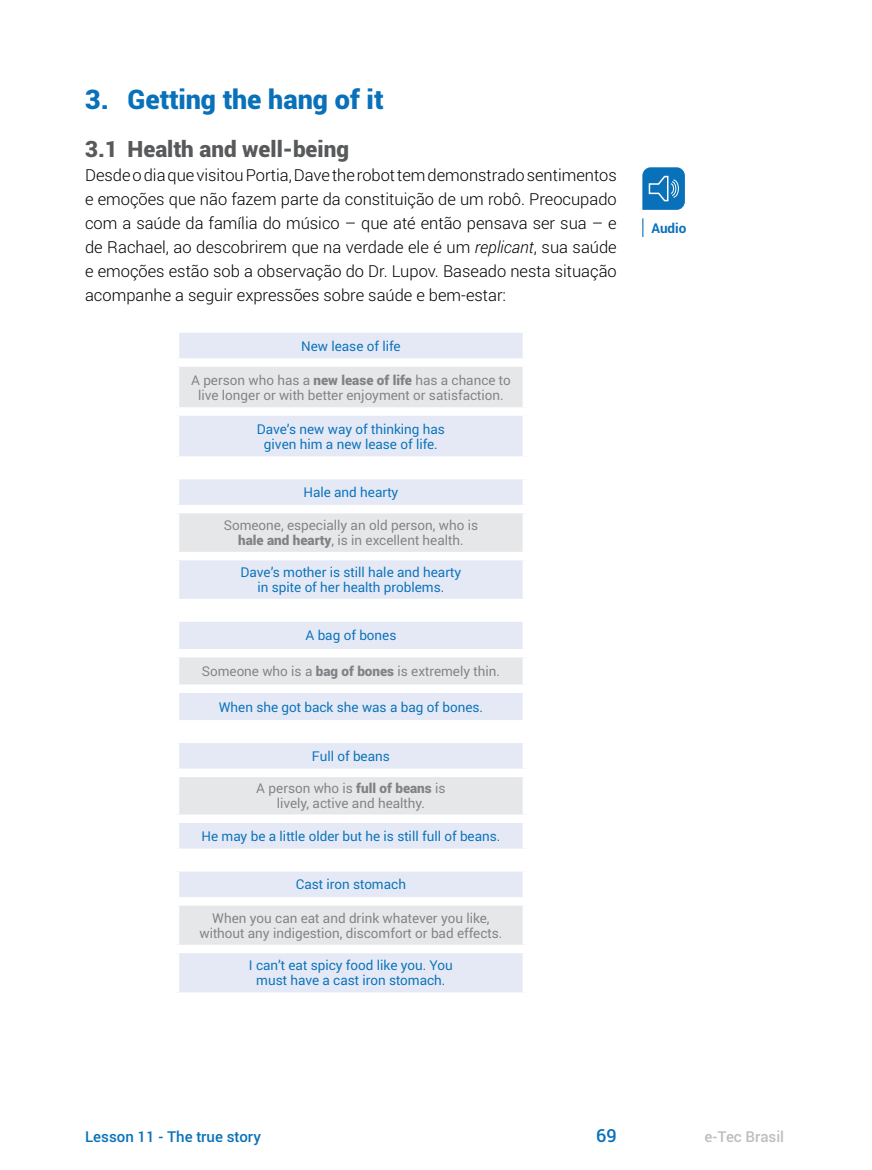
<style>
.page{position:relative;width:872px;height:1170px;background:#fff}
.page>*{position:absolute;margin:0;border:0;box-sizing:border-box;transform-origin:0 0}
.t1{font:900 27px "Roboto";color:#0971ba}
.t2{font:900 22.5px "Roboto";color:#58595b}
.t3{font:500 18px "Roboto";color:#0971ba}
.t4{font:300 16.5px/24px "Roboto";color:#000;text-align:justify}
.t5{font:500 15px "Roboto";color:#0971ba}
.t6{font:500 15px "Roboto";color:#bcbec0}
.t7{font:13.5px/15px "Roboto";color:#808285;text-align:center}
.t8{font:13.5px/15px "Roboto";color:#0971ba;text-align:center}
.t9{font:700 13.5px "Roboto";color:#0971ba}
.s1{font-style:italic}
.s2{font-weight:900}
</style>
<div class="page">
<div style="left:179px;top:333px;width:343px;height:123px;background:#e4e9f5"></div>
<div style="left:175px;top:362px;width:352px;height:49px;background:#e6e7e8"></div>
<div style="left:171px;top:358px;width:360px;height:9px;background:#fff"></div>
<div style="left:171px;top:367px;width:8px;height:40px;background:#fff"></div>
<div style="left:522px;top:367px;width:9px;height:40px;background:#fff"></div>
<div style="left:171px;top:407px;width:360px;height:9px;background:#fff"></div>
<div style="left:179px;top:479px;width:343px;height:119px;background:#e4e9f5"></div>
<div style="left:175px;top:509px;width:352px;height:47px;background:#e6e7e8"></div>
<div style="left:171px;top:505px;width:360px;height:8px;background:#fff"></div>
<div style="left:171px;top:513px;width:8px;height:39px;background:#fff"></div>
<div style="left:522px;top:513px;width:9px;height:39px;background:#fff"></div>
<div style="left:171px;top:552px;width:360px;height:8px;background:#fff"></div>
<div style="left:179px;top:622px;width:343px;height:98px;background:#e4e9f5"></div>
<div style="left:175px;top:653px;width:352px;height:35px;background:#e6e7e8"></div>
<div style="left:171px;top:649px;width:360px;height:8px;background:#fff"></div>
<div style="left:171px;top:657px;width:8px;height:27px;background:#fff"></div>
<div style="left:522px;top:657px;width:9px;height:27px;background:#fff"></div>
<div style="left:171px;top:684px;width:360px;height:9px;background:#fff"></div>
<div style="left:179px;top:743px;width:343px;height:105px;background:#e4e9f5"></div>
<div style="left:175px;top:772px;width:352px;height:46px;background:#e6e7e8"></div>
<div style="left:171px;top:768px;width:360px;height:9px;background:#fff"></div>
<div style="left:171px;top:777px;width:8px;height:37px;background:#fff"></div>
<div style="left:522px;top:777px;width:9px;height:37px;background:#fff"></div>
<div style="left:171px;top:814px;width:360px;height:9px;background:#fff"></div>
<div style="left:179px;top:871px;width:343px;height:121px;background:#e4e9f5"></div>
<div style="left:175px;top:901px;width:352px;height:47px;background:#e6e7e8"></div>
<div style="left:171px;top:897px;width:360px;height:8px;background:#fff"></div>
<div style="left:171px;top:905px;width:8px;height:39px;background:#fff"></div>
<div style="left:522px;top:905px;width:9px;height:39px;background:#fff"></div>
<div style="left:171px;top:944px;width:360px;height:9px;background:#fff"></div>
<svg style="left:642px;top:218px;width:1px;height:19px"></svg>
<svg style="left:642px;top:167px;width:43px;height:43px;background:#2a84c3"></svg>
<h1 class="t1" style="left:85px;top:80px;width:300px">3. Getting the hang of it</h1>
<h2 class="t2" style="left:85px;top:133px;width:265px">3.1 Health and well-being</h2>
<p class="t4" style="left:85px;top:163px;width:533px">DesdeodiaquevisitouPortia,Davetherobottemdemonstradosentimentos e emoções que não fazem parte da constituição de um robô. Preocupado com a saúde da família do músico – que até então pensava ser sua – e de Rachael, ao descobrirem que na verdade ele é um <span class="s1">replicant</span>, sua saúde e emoções estão sob a observação do Dr. Lupov. Baseado nesta situação acompanhe a seguir expressões sobre saúde e bem-estar:</p>
<p class="t8" style="left:301px;top:338px;width:101px">New lease of life</p>
<p class="t7" style="left:191px;top:372px;width:321px">A person who has a <span class="s2">new lease of life</span> has a chance to live longer or with better enjoyment or satisfaction.</p>
<p class="t8" style="left:257px;top:421px;width:190px">Dave’s new way of thinking has given him a new lease of life.</p>
<p class="t8" style="left:303px;top:484px;width:96px">Hale and hearty</p>
<p class="t7" style="left:224px;top:517px;width:256px">Someone, especially an old person, who is <span class="s2">hale and hearty</span>, is in excellent health.</p>
<p class="t8" style="left:240px;top:564px;width:222px">Dave’s mother is still hale and hearty in spite of her health problems.</p>
<p class="t8" style="left:305px;top:627px;width:92px">A bag of bones</p>
<p class="t7" style="left:202px;top:663px;width:300px">Someone who is a <span class="s2">bag of bones</span> is extremely thin.</p>
<p class="t8" style="left:219px;top:698px;width:266px">When she got back she was a bag of bones.</p>
<p class="t8" style="left:312px;top:748px;width:79px">Full of beans</p>
<p class="t7" style="left:256px;top:780px;width:191px">A person who is <span class="s2">full of beans</span> is lively, active and healthy.</p>
<p class="t8" style="left:201px;top:828px;width:300px">He may be a little older but he is still full of beans.</p>
<p class="t8" style="left:296px;top:876px;width:112px">Cast iron stomach</p>
<p class="t7" style="left:199px;top:909px;width:304px">When you can eat and drink whatever you like, without any indigestion, discomfort or bad effects.</p>
<p class="t8" style="left:249px;top:957px;width:205px">I can’t eat spicy food like you. You must have a cast iron stomach.</p>
<p class="t9" style="left:651px;top:218px;width:37px">Audio</p>
<p class="t5" style="left:85px;top:1125px;width:177px">Lesson 11 - The true story</p>
<p class="t3" style="left:596px;top:1122px;width:22px">69</p>
<p class="t6" style="left:704px;top:1125px;width:81px">e-Tec Brasil</p>
</div>
